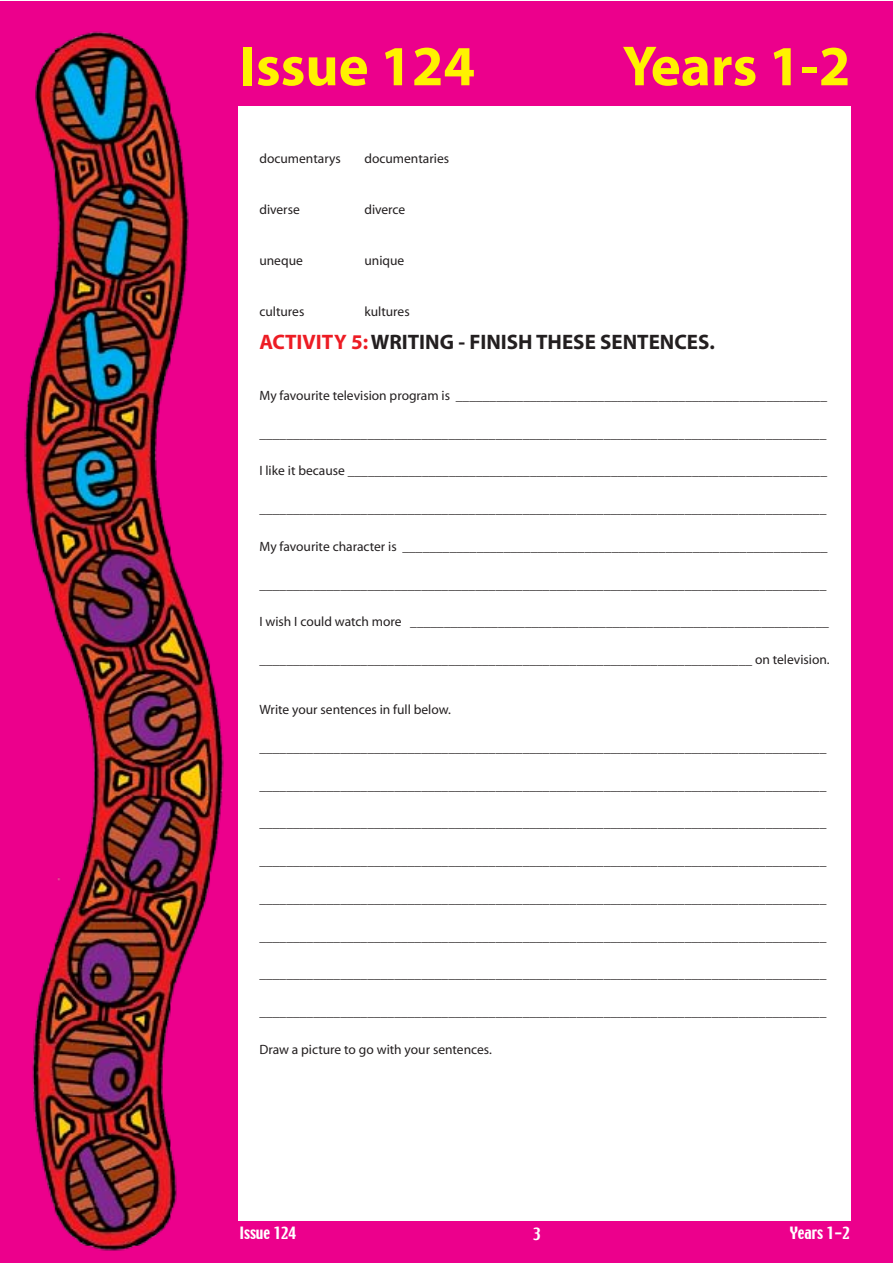
<style>
.page{position:relative;width:893px;height:1263px;background:#fff}
.page>*{position:absolute;margin:0;border:0;box-sizing:border-box;transform-origin:0 0}
.t1{font:700 57px "Myriad";color:#fff200}
.t2{font:700 21px "Myriad";color:#231f20}
.t3{font:15px "Techno";color:#fff}
.t4{font:13.5px "Myriad";color:#231f20}
.s1{color:#ed1c24}
.s2{font-size:15.15px}
</style>
<div class="page">
<div style="left:0;top:1px;width:893px;height:1262px;background:#ec008c"></div>
<div style="left:238px;top:106px;width:612px;height:1114px;background:#fff"></div>
<img style="left:24px;top:31px;width:200px;height:1220px">
<h1 class="t1" style="left:240px;top:37px;width:237px">ISSUE 124</h1>
<h1 class="t1" style="left:622px;top:37px;width:229px">YEARS 1-2</h1>
<p class="t4" style="left:259px;top:152px;width:83px">documentarys</p>
<p class="t4" style="left:364px;top:152px;width:86px">documentaries</p>
<p class="t4" style="left:259px;top:203px;width:42px">diverse</p>
<p class="t4" style="left:364px;top:203px;width:42px">diverce</p>
<p class="t4" style="left:259px;top:254px;width:45px">uneque</p>
<p class="t4" style="left:364px;top:254px;width:41px">unique</p>
<p class="t4" style="left:259px;top:305px;width:46px">cultures</p>
<p class="t4" style="left:364px;top:305px;width:47px">kultures</p>
<h2 class="t2" style="left:259px;top:331px;width:457px"><span class="s1">ACTIVITY 5:</span> WRITING - FI NISH THESE SENTENCES.</h2>
<p class="t4" style="left:259px;top:388px;width:569px">My favourite television program is _______________________________________________________</p>
<p class="t4" style="left:259px;top:426px;width:568px">____________________________________________________________________________________</p>
<p class="t4" style="left:259px;top:464px;width:569px">I like it because _______________________________________________________________________</p>
<p class="t4" style="left:259px;top:502px;width:568px">____________________________________________________________________________________</p>
<p class="t4" style="left:259px;top:540px;width:570px">My favourite character is _______________________________________________________________</p>
<p class="t4" style="left:259px;top:577px;width:568px">____________________________________________________________________________________</p>
<p class="t4" style="left:259px;top:615px;width:571px">I wish I could watch more ______________________________________________________________</p>
<p class="t4" style="left:259px;top:653px;width:572px">_________________________________________________________________________ on television.</p>
<p class="t4" style="left:259px;top:703px;width:193px">Write your sentences in full below.</p>
<p class="t4" style="left:259px;top:741px;width:568px">____________________________________________________________________________________</p>
<p class="t4" style="left:259px;top:778px;width:568px">____________________________________________________________________________________</p>
<p class="t4" style="left:259px;top:816px;width:568px">____________________________________________________________________________________</p>
<p class="t4" style="left:259px;top:854px;width:568px">____________________________________________________________________________________</p>
<p class="t4" style="left:259px;top:892px;width:568px">____________________________________________________________________________________</p>
<p class="t4" style="left:259px;top:929px;width:568px">____________________________________________________________________________________</p>
<p class="t4" style="left:259px;top:967px;width:568px">____________________________________________________________________________________</p>
<p class="t4" style="left:259px;top:1005px;width:568px">____________________________________________________________________________________</p>
<p class="t4" style="left:259px;top:1043px;width:234px">Draw a picture to go with your sentences.</p>
<p class="t3" style="left:239px;top:1223px;width:58px">Issue 124</p>
<p class="t3" style="left:532px;top:1223px;width:10px">a<span class="s2">3</span></p>
<p class="t3" style="left:790px;top:1223px;width:62px">Years 1-2</p>
</div>
